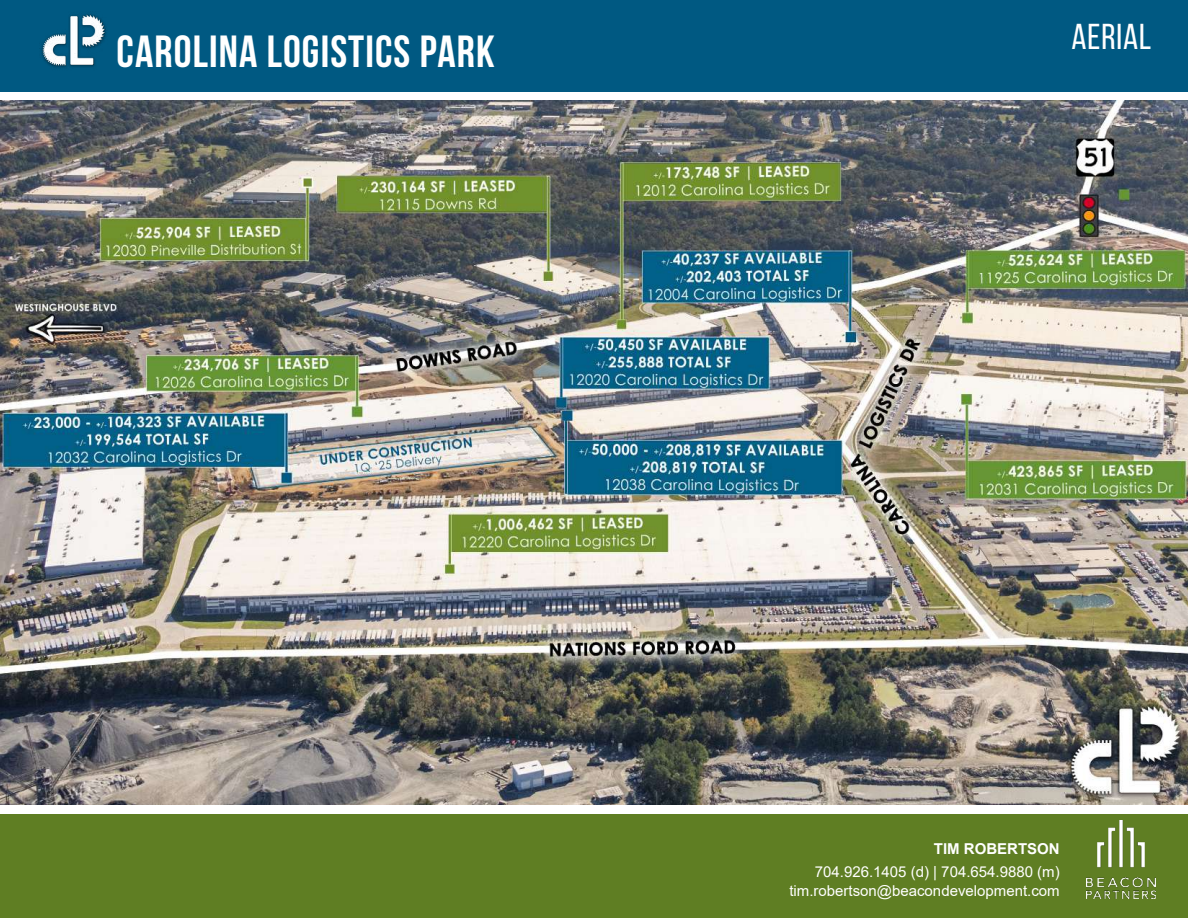
<style>
.page{position:relative;width:1188px;height:918px;background:#fff}
.page>*{position:absolute;margin:0;border:0;box-sizing:border-box;transform-origin:0 0}
.t1{font:700 45px "Bebas Neue";letter-spacing:.025em;color:#fff}
.t2{font:36px "Bebas Neue";letter-spacing:.025em;color:#fff}
.t3{font:15px/19.5px "Arial";color:#fff;text-align:right}
.t4{font:700 15px "Arial";color:#fff}
</style>
<div class="page">
<img style="left:0;top:100px;width:1188px;height:705px">
<div style="left:0;top:814px;width:1188px;height:104px;background:#5f7e23"></div>
<img style="left:1086px;top:821px;width:69px;height:77px">
<div style="left:0;top:0;width:1188px;height:92px;background:#005982"></div>
<img style="left:41px;top:14px;width:65px;height:54px">
<h1 class="t1" style="left:117px;top:26px;width:380px">CAROLINA LOGISTICS PARK</h1>
<h2 class="t2" style="left:1071px;top:17px;width:81px">AERIAL</h2>
<p class="t4" style="left:934px;top:838px;width:127px">TIM ROBERTSON</p>
<p class="t3" style="left:789px;top:861px;width:272px">704.926.1405 (d) | 704.654.9880 (m) tim.robertson@beacondevelopment.com</p>
</div>
